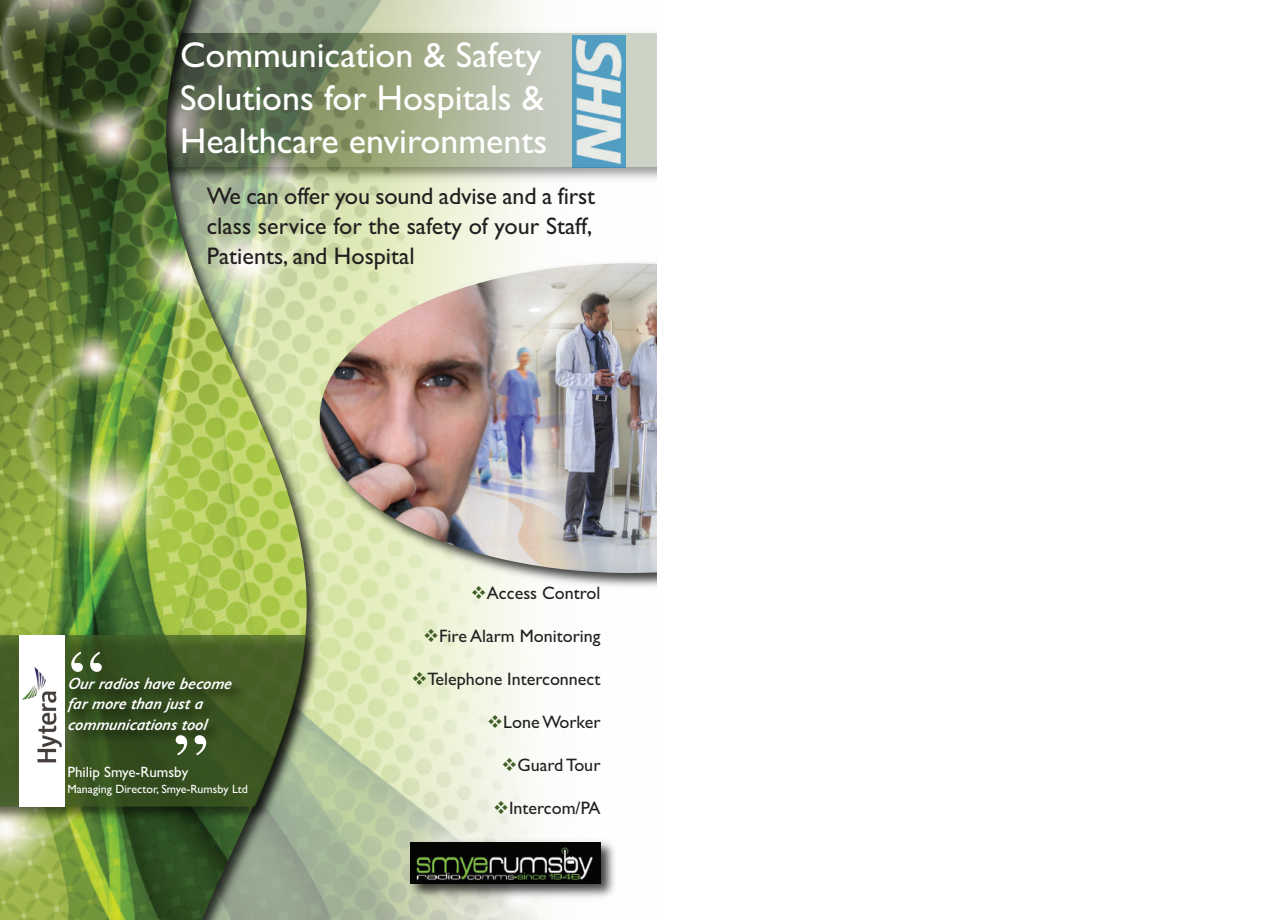
<style>
.page{position:relative;width:1286px;height:920px;background:#fff}
.page>*{position:absolute;margin:0;border:0;box-sizing:border-box;transform-origin:0 0}
.t1{font:82.5px "Times";color:#fff}
.t2{font:36px/43.2px "Gill Sans";color:#fff}
.t3{font:24px/29.7px "Gill Sans";color:#231f20;text-align:justify}
.t4{font:18px "Gill Sans";color:#231f20}
.t5{font:italic 600 16.5px/20.4px "Gill Sans";color:#fff}
.t6{font:15px "Gill Sans";color:#fff}
.t7{font:12px "Gill Sans";color:#fff}
.s1{color:#415f25}
</style>
<div class="page">
<img style="left:326px;top:0;width:330px;height:920px">
<img style="left:404px;top:836px;width:216px;height:67px">
<img style="left:411px;top:842px;width:190px;height:42px">
<img style="left:0;top:0;width:326px;height:920px">
<img style="left:0;top:0;width:306px;height:600px">
<img style="left:313px;top:257px;width:343px;height:336px">
<img style="left:320px;top:263px;width:311px;height:310px">
<img style="left:0;top:629px;width:324px;height:197px">
<svg style="left:0;top:635px;width:305px;height:171px;background:#4c6530"></svg>
<img style="left:56px;top:669px;width:234px;height:159px">
<img style="left:572px;top:35px;width:54px;height:133px">
<div style="left:19px;top:635px;width:46px;height:171px;background:#fff"></div>
<img style="left:22px;top:667px;width:40px;height:96px">
<h2 class="t2" style="left:180px;top:33px;width:369px">Communication &amp; Safety<br>Solutions for Hospitals &amp;<br>Healthcare environments</h2>
<p class="t3" style="left:207px;top:181px;width:390px">We can offer you sound advise and a first class service for the safety of your Staff, Patients, and Hospital</p>
<h1 class="t1" style="left:69px;top:631px;width:38px">“</h1>
<p class="t5" style="left:67px;top:673px;width:169px">Our radios have become far more than just a communications tool</p>
<h1 class="t1" style="left:208px;top:776px;width:38px;rotate:-180deg">“</h1>
<p class="t6" style="left:67px;top:763px;width:122px">Philip Smye-Rumsby</p>
<p class="t7" style="left:67px;top:781px;width:182px">Managing Director, Smye-Rumsby Ltd</p>
<p class="t4" style="left:471px;top:582px;width:131px"><span class="s1">❖</span>Access Control</p>
<p class="t4" style="left:423px;top:625px;width:179px"><span class="s1">❖</span>Fire Alarm Monitoring</p>
<p class="t4" style="left:411px;top:668px;width:191px"><span class="s1">❖</span>Telephone Interconnect</p>
<p class="t4" style="left:487px;top:711px;width:115px"><span class="s1">❖</span>LoneWorker</p>
<p class="t4" style="left:501px;top:754px;width:101px"><span class="s1">❖</span>Guard Tour</p>
<p class="t4" style="left:493px;top:797px;width:109px"><span class="s1">❖</span>Intercom/PA</p>
</div>
